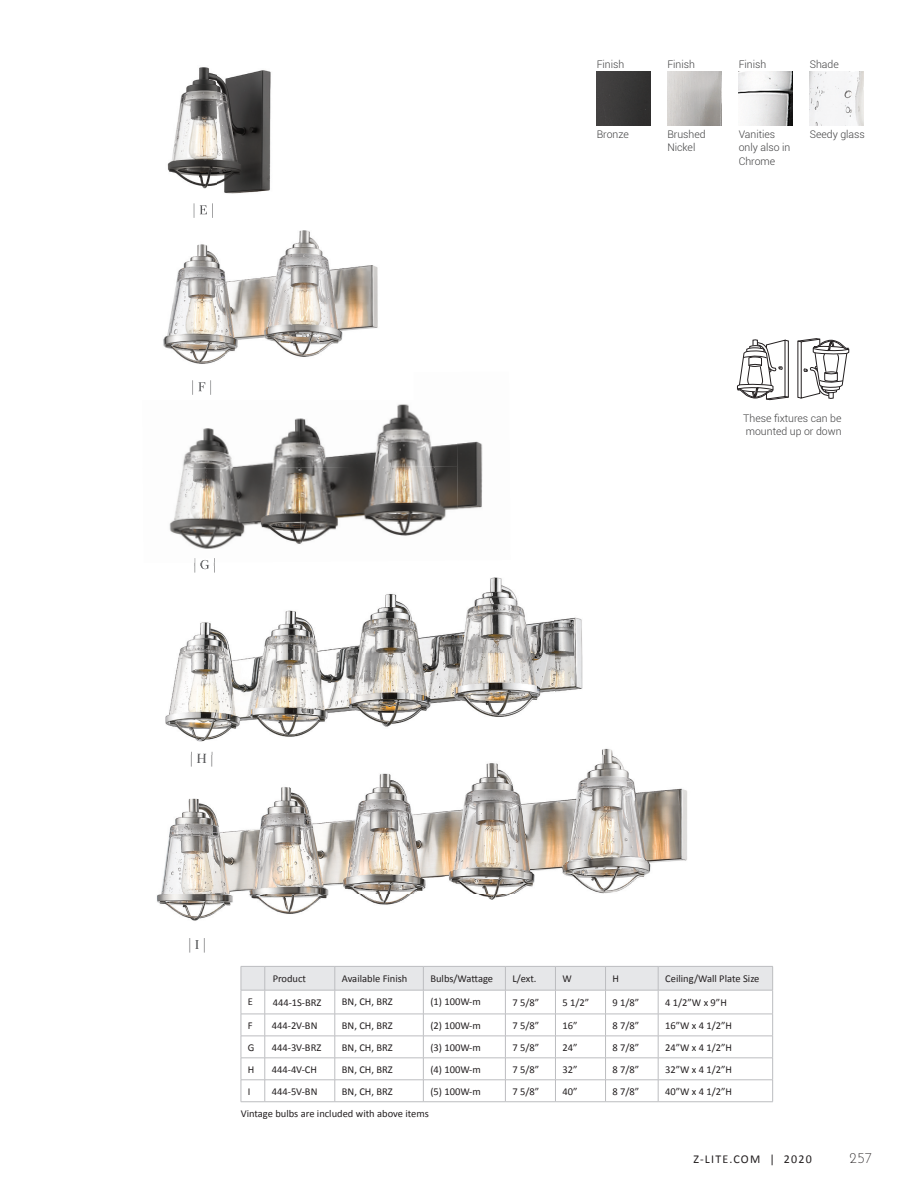
<style>
.page{position:relative;width:918px;height:1188px;background:#fff}
.page>*{position:absolute;margin:0;border:0;box-sizing:border-box;transform-origin:0 0}
.t1{font:15px "Unna";color:#57585a}
.t2{font:300 15px "Josefin Sans Std";color:#231f20}
.t3{font:12px "Calibri";letter-spacing:.1em;color:#231f20}
.t4{font:10.5px "Calibri";color:#231f20}
.t5{font:300 10.5px/13.5px "Roboto";color:#3e3e3f}
</style>
<div class="page">
<img style="left:810px;top:71px;width:54px;height:54px">
<img style="left:667px;top:71px;width:54px;height:54px">
<img style="left:172px;top:230px;width:206px;height:74px">
<img style="left:163px;top:304px;width:62px;height:60px">
<img style="left:225px;top:304px;width:153px;height:53px">
<img style="left:158px;top:787px;width:129px;height:108px">
<img style="left:287px;top:755px;width:317px;height:140px">
<img style="left:604px;top:748px;width:83px;height:146px">
<img style="left:157px;top:895px;width:352px;height:26px">
<svg style="left:241px;top:966px;width:532px;height:137px"></svg>
<hr style="left:265px;top:1102px;width:70px;height:1px;background:#bcbdc0">
<hr style="left:335px;top:1102px;width:88px;height:1px;background:#bcbdc0">
<hr style="left:423px;top:1102px;width:82px;height:1px;background:#bcbdc0">
<hr style="left:505px;top:1102px;width:50px;height:1px;background:#bcbdc0">
<hr style="left:555px;top:1102px;width:51px;height:1px;background:#bcbdc0">
<hr style="left:606px;top:1102px;width:52px;height:1px;background:#bcbdc0">
<hr style="left:658px;top:1102px;width:115px;height:1px;background:#bcbdc0">
<svg style="left:737px;top:340px;width:52px;height:60px"></svg>
<svg style="left:798px;top:338px;width:51px;height:61px"></svg>
<img style="left:597px;top:71px;width:54px;height:54px">
<img style="left:739px;top:71px;width:54px;height:54px">
<img style="left:167px;top:67px;width:104px;height:151px">
<img style="left:194px;top:203px;width:19px;height:4px">
<img style="left:194px;top:207px;width:19px;height:11px">
<img style="left:183px;top:418px;width:116px;height:48px">
<img style="left:299px;top:404px;width:157px;height:62px">
<img style="left:456px;top:441px;width:27px;height:69px">
<img style="left:169px;top:466px;width:289px;height:97px">
<img style="left:198px;top:380px;width:13px;height:15px">
<img style="left:195px;top:558px;width:20px;height:5px">
<img style="left:165px;top:566px;width:440px;height:189px">
<img style="left:195px;top:566px;width:20px;height:7px">
<img style="left:191px;top:752px;width:21px;height:3px">
<p class="t5" style="left:597px;top:57px;width:29px">Finish</p>
<p class="t5" style="left:597px;top:127px;width:34px">Bronze</p>
<p class="t5" style="left:667px;top:57px;width:29px">Finish</p>
<p class="t5" style="left:810px;top:57px;width:31px">Shade</p>
<p class="t5" style="left:739px;top:57px;width:29px">Finish</p>
<p class="t5" style="left:667px;top:127px;width:40px">Brushed</p>
<p class="t5" style="left:810px;top:127px;width:57px">Seedy glass</p>
<p class="t5" style="left:667px;top:141px;width:30px">Nickel</p>
<p class="t5" style="left:739px;top:127px;width:53px">Vanities only also in<br>Chrome</p>
<h1 class="t1" style="left:193px;top:556px;width:25px">| G |</h1>
<p class="t5" style="left:743px;top:411px;width:100px">These fixtures can be mounted up or down</p>
<h1 class="t1" style="left:190px;top:750px;width:25px">| H |</h1>
<h1 class="t1" style="left:188px;top:936px;width:20px">| I |</h1>
<p class="t4" style="left:273px;top:972px;width:35px">Product</p>
<p class="t4" style="left:342px;top:972px;width:67px">Available Finish</p>
<p class="t4" style="left:430px;top:972px;width:64px">Bulbs/Wattage</p>
<p class="t4" style="left:512px;top:972px;width:26px">L/ext.</p>
<p class="t4" style="left:563px;top:972px;width:11px">W</p>
<p class="t4" style="left:613px;top:972px;width:8px">H</p>
<p class="t4" style="left:665px;top:972px;width:96px">Ceiling/Wall Plate Size</p>
<p class="t4" style="left:248px;top:995px;width:7px">E</p>
<p class="t4" style="left:273px;top:996px;width:50px">444-1S-BRZ</p>
<p class="t4" style="left:342px;top:995px;width:52px">BN, CH, BRZ</p>
<p class="t4" style="left:430px;top:995px;width:52px">(1) 100W-m</p>
<p class="t4" style="left:512px;top:996px;width:28px">7 5/8”</p>
<p class="t4" style="left:563px;top:996px;width:28px">5 1/2”</p>
<p class="t4" style="left:613px;top:996px;width:28px">9 1/8”</p>
<p class="t4" style="left:665px;top:996px;width:63px">4 1/2”W x 9”H</p>
<p class="t4" style="left:248px;top:1019px;width:6px">F</p>
<p class="t4" style="left:272px;top:1019px;width:47px">444-2V-BN</p>
<p class="t4" style="left:342px;top:1019px;width:52px">BN, CH, BRZ</p>
<p class="t4" style="left:430px;top:1019px;width:52px">(2) 100W-m</p>
<p class="t4" style="left:512px;top:1019px;width:28px">7 5/8”</p>
<p class="t4" style="left:563px;top:1019px;width:17px">16”</p>
<p class="t4" style="left:613px;top:1019px;width:28px">8 7/8”</p>
<p class="t4" style="left:665px;top:1019px;width:69px">16”W x 4 1/2”H</p>
<p class="t4" style="left:248px;top:1041px;width:8px">G</p>
<p class="t4" style="left:272px;top:1041px;width:51px">444-3V-BRZ</p>
<p class="t4" style="left:342px;top:1041px;width:52px">BN, CH, BRZ</p>
<p class="t4" style="left:430px;top:1041px;width:52px">(3) 100W-m</p>
<p class="t4" style="left:512px;top:1041px;width:28px">7 5/8”</p>
<p class="t4" style="left:563px;top:1041px;width:17px">24”</p>
<p class="t4" style="left:613px;top:1041px;width:28px">8 7/8”</p>
<p class="t4" style="left:665px;top:1041px;width:69px">24”W x 4 1/2”H</p>
<p class="t4" style="left:248px;top:1063px;width:8px">H</p>
<p class="t4" style="left:272px;top:1063px;width:47px">444-4V-CH</p>
<p class="t4" style="left:342px;top:1063px;width:52px">BN, CH, BRZ</p>
<p class="t4" style="left:430px;top:1063px;width:52px">(4) 100W-m</p>
<p class="t4" style="left:512px;top:1063px;width:28px">7 5/8”</p>
<p class="t4" style="left:563px;top:1063px;width:17px">32”</p>
<p class="t4" style="left:613px;top:1063px;width:28px">8 7/8”</p>
<p class="t4" style="left:665px;top:1063px;width:69px">32”W x 4 1/2”H</p>
<p class="t4" style="left:248px;top:1085px;width:4px">I</p>
<p class="t4" style="left:272px;top:1085px;width:47px">444-5V-BN</p>
<p class="t4" style="left:342px;top:1085px;width:52px">BN, CH, BRZ</p>
<p class="t4" style="left:430px;top:1085px;width:52px">(5) 100W-m</p>
<p class="t4" style="left:512px;top:1085px;width:28px">7 5/8”</p>
<p class="t4" style="left:563px;top:1085px;width:17px">40”</p>
<p class="t4" style="left:613px;top:1085px;width:28px">8 7/8”</p>
<p class="t4" style="left:665px;top:1085px;width:69px">40”W x 4 1/2”H</p>
<p class="t4" style="left:241px;top:1107px;width:190px">Vintage bulbs are included with above items</p>
<p class="t3" style="left:693px;top:1152px;width:120px">Z-LITE.COM | 2020</p>
<h1 class="t2" style="left:849px;top:1148px;width:24px">257</h1>
</div>
